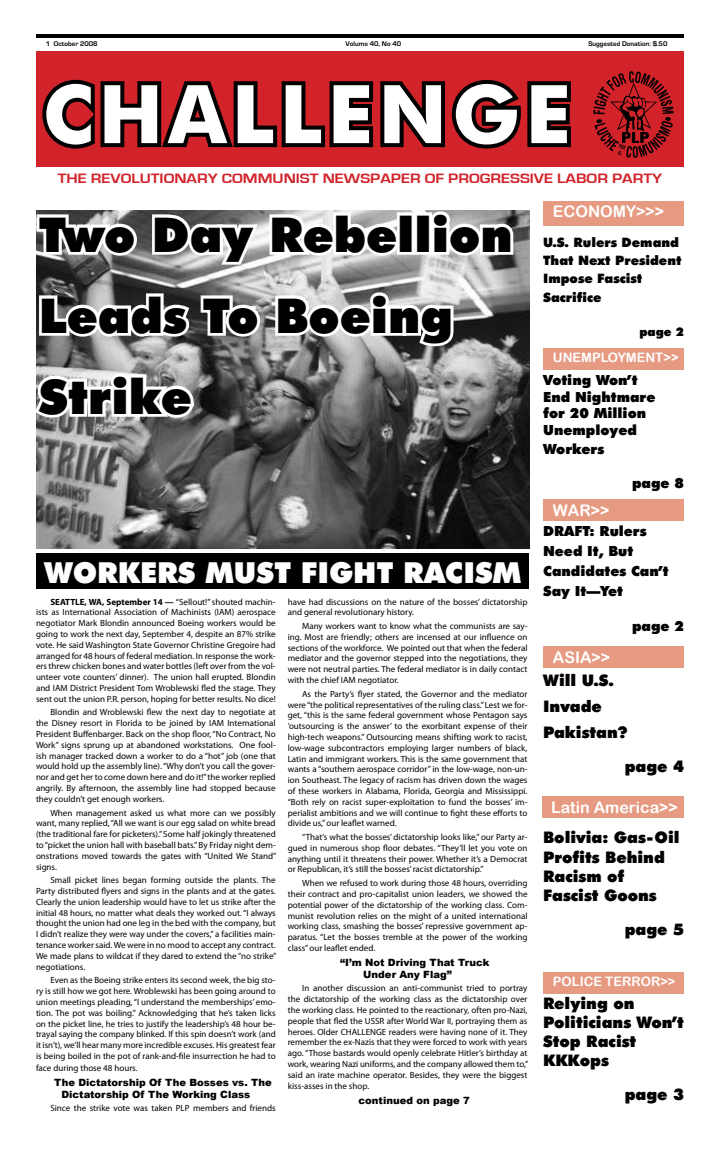
<style>
.page{position:relative;width:720px;height:1152px;background:#fff}
.page>*{position:absolute;margin:0;border:0;box-sizing:border-box;transform-origin:0 0}
.t1{font:700 81px "Futura BT";letter-spacing:.06em;color:#fff}
.t2{font:900 48px/81px "Futura BT";color:#000}
.t3{font:900 29px "Futura BT";color:#fff}
.t4{font:900 16px/19.2px "Futura BT";color:#000}
.t5{font:16px "Arial Rounded MT Bold";color:#fff}
.t6{font:900 14px/16.8px "Futura BT";color:#000}
.t7{font:700 14px "Eurostile";color:#d2232a;scale:1.18 1}
.t8{font:900 13px/18.3px "Futura BT";color:#000}
.t9{font:13px "Arial Rounded MT Bold";color:#fff}
.t10{font:900 12px "Futura BT";color:#000}
.t11{font:900 10px/12px "Arial";color:#000}
.t12{font:9px/10.8px "Myriad Pro";color:#000;text-align:justify}
.t13{font:700 7px "Eurostile";color:#000}
.s1{font-weight:700}
</style>
<div class="page">
<img style="left:36px;top:210px;width:494px;height:339px">
<div style="left:36px;top:51px;width:648px;height:115px;background:#d2232a"></div>
<svg style="left:38px;top:79px;width:537px;height:88px"></svg>
<hr style="left:36px;top:34px;width:648px;height:4px;background:#000">
<div style="left:542px;top:796px;width:142px;height:22px;background:#e79a82"></div>
<div style="left:544px;top:348px;width:140px;height:22px;background:#e79a82"></div>
<div style="left:544px;top:646px;width:140px;height:22px;background:#e79a82"></div>
<div style="left:544px;top:201px;width:140px;height:25px;background:#e79a82"></div>
<img style="left:593px;top:71px;width:81px;height:87px">
<div style="left:544px;top:972px;width:140px;height:22px;background:#e79a82"></div>
<div style="left:544px;top:500px;width:140px;height:21px;background:#e79a82"></div>
<svg style="left:36px;top:210px;width:480px;height:139px"></svg>
<svg style="left:36px;top:370px;width:162px;height:53px"></svg>
<div style="left:36px;top:553px;width:493px;height:36px;background:#000"></div>
<p class="t13" style="left:46px;top:40px;width:53px">1 October 2008</p>
<p class="t13" style="left:346px;top:40px;width:57px">Volume 40, No 40</p>
<p class="t13" style="left:588px;top:40px;width:81px">Suggested Donation: $.50</p>
<h1 class="t1" style="left:43px;top:65px;width:530px">CHALLENGE</h1>
<h3 class="t7" style="left:58px;top:171px;width:514px">THE REVOLUTIONARY COMMUNIST NEWSPAPER OF PROGRESSIVE LABOR PARTY</h3>
<h2 class="t2" style="left:39px;top:194px;width:475px">Two Day Rebellion<br>Leads To Boeing<br>Strike</h2>
<h3 class="t3" style="left:44px;top:555px;width:50px">Workers</h3>
<h3 class="t3" style="left:206px;top:555px;width:48px">Must</h3>
<h3 class="t3" style="left:301px;top:555px;width:144px">Fight Racism</h3>
<p class="t12" style="left:36px;top:596px;width:241px;text-indent:14px"><span class="s1">SEATTLE, WA, September 14 —</span> “Sellout!” shouted machin&shy;ists as International Association of Machinists (IAM) aerospace negotiator Mark Blondin announced Boeing workers would be going to work the next day, September 4, despite an 87% strike vote. He said Washington State Governor Christine Gregoire had arranged for 48 hours of federal mediation. In response the work&shy;ers threw chicken bones and water bottles (left over from the vol&shy;unteer vote counters’ dinner). The union hall erupted. Blondin and IAM District President Tom Wroblewski fled the stage. They sent out the union P.R. person, hoping for better results. No dice!</p>
<p class="t12" style="left:36px;top:707px;width:241px;text-indent:14px">Blondin and Wroblewski flew the next day to negotiate at the Disney resort in Florida to be joined by IAM International President Buffenbarger. Back on the shop floor, “No Contract, No Work” signs sprung up at abandoned workstations. One fool&shy;ish manager tracked down a worker to do a “hot” job (one that would hold up the assembly line). “Why don’t you call the gover&shy;nor and get her to come down here and do it!” the worker replied angrily. By afternoon, the assembly line had stopped because they couldn’t get enough workers.</p>
<p class="t12" style="left:36px;top:807px;width:242px;text-indent:14px">When management asked us what more can we possibly want, many replied, “All we want is our egg salad on white bread (the traditional fare for picketers).” Some half jokingly threatened to “picket the union hall with baseball bats.” By Friday night dem&shy;onstrations moved towards the gates with “United We Stand” signs.</p>
<p class="t12" style="left:36px;top:875px;width:242px;text-indent:14px">Small picket lines began forming outside the plants. The Party distributed flyers and signs in the plants and at the gates.<br>Clearly the union leadership would have to let us strike after the initial 48 hours, no matter what deals they worked out. “I always thought the union had one leg in the bed with the company, but I didn’t realize they were way under the covers,” a facilities main&shy;tenance worker said. We were in no mood to accept any contract.<br>We made plans to wildcat if they dared to extend the “no strike” negotiations.</p>
<p class="t12" style="left:36px;top:975px;width:241px;text-indent:14px">Even as the Boeing strike enters its second week, the big sto&shy;ry is still how we got here. Wroblewski has been going around to union meetings pleading, “I understand the memberships’ emo&shy;tion. The pot was boiling.” Acknowledging that he’s taken licks on the picket line, he tries to justify the leadership’s 48 hour be&shy;trayal saying the company blinked. If this spin doesn’t work (and it isn’t), we’ll hear many more incredible excuses. His greatest fear is being boiled in the pot of rank-and-file insurrection he had to</p>
<p class="t12" style="left:36px;top:1062px;width:103px">face during those 48 hours.</p>
<p class="t11" style="left:61px;top:1076px;width:212px;text-indent:-7px">The Dictatorship Of The Bosses vs. The<br>Dictatorship Of The Working Class</p>
<p class="t12" style="left:50px;top:1103px;width:227px">Since the strike vote was taken PLP members and friends</p>
<p class="t12" style="left:288px;top:596px;width:241px">have had discussions on the nature of the bosses’ dictatorship and general revolutionary history.</p>
<p class="t12" style="left:288px;top:621px;width:241px;text-indent:14px">Many workers want to know what the communists are say&shy;ing. Most are friendly; others are incensed at our influence on sections of the workforce. We pointed out that when the federal mediator and the governor stepped into the negotiations, they were not neutral parties. The federal mediator is in daily contact with the chief IAM negotiator.</p>
<p class="t12" style="left:288px;top:688px;width:241px;text-indent:14px">As the Party’s flyer stated, the Governor and the mediator were “the political representatives of the ruling class.” Lest we for&shy;get, “this is the same federal government whose Pentagon says ‘outsourcing is the answer’ to the exorbitant expense of their high-tech weapons.” Outsourcing means shifting work to racist, low-wage subcontractors employing larger numbers of black, Latin and immigrant workers. This is the same government that wants a “southern aerospace corridor” in the low-wage, non-un&shy;ion Southeast. The legacy of racism has driven down the wages of these workers in Alabama, Florida, Georgia and Mississippi. “Both rely on racist super-exploitation to fund the bosses’ im&shy;perialist ambitions and we will continue to fight these efforts to divide us,” our leaflet warned.</p>
<p class="t12" style="left:288px;top:831px;width:241px;text-indent:14px">“That’s what the bosses’ dictatorship looks like,” our Party ar&shy;gued in numerous shop floor debates. “They’ll let you vote on anything until it threatens their power. Whether it’s a Democrat or Republican, it’s still the bosses’ racist dictatorship.”</p>
<p class="t12" style="left:288px;top:878px;width:241px;text-indent:14px">When we refused to work during those 48 hours, overriding their contract and pro-capitalist union leaders, we showed the potential power of the dictatorship of the working class. Com&shy;munist revolution relies on the might of a united international working class, smashing the bosses’ repressive government ap&shy;paratus. “Let the bosses tremble at the power of the working class” our leaflet ended.</p>
<p class="t11" style="left:363px;top:956px;width:128px;text-indent:-23px">“I’m Not Driving That Truck<br>Under Any Flag”</p>
<p class="t12" style="left:288px;top:983px;width:242px;text-indent:14px">In another discussion an anti-communist tried to portray the dictatorship of the working class as the dictatorship over the working class. He pointed to the reactionary, often pro-Nazi, people that fled the USSR after World War II, portraying them as heroes. Older CHALLENGE readers were having none of it. They remember the ex-Nazis that they were forced to work with years ago. “Those bastards would openly celebrate Hitler’s birthday at work, wearing Nazi uniforms, and the company allowed them to,” said an irate machine operator. Besides, they were the biggest kiss-asses in the shop.</p>
<p class="t11" style="left:359px;top:1094px;width:113px">continued on page 7</p>
<h3 class="t5" style="left:553px;top:202px;width:113px">ECONOMY&gt;&gt;&gt;</h3>
<h3 class="t8" style="left:543px;top:234px;width:140px">U.S. Rulers Demand<br>That Next President<br>Impose Fascist<br>Sacrifice</h3>
<h3 class="t10" style="left:640px;top:325px;width:46px">page 2</h3>
<h3 class="t9" style="left:553px;top:350px;width:127px">UNEMPLOYMENT&gt;&gt;</h3>
<h3 class="t6" style="left:543px;top:371px;width:114px">Voting Won’t<br>End Nightmare for 20 Million<br>Unemployed</h3>
<h3 class="t6" style="left:543px;top:441px;width:63px">Workers</h3>
<h3 class="t6" style="left:632px;top:475px;width:53px">page 8</h3>
<h3 class="t5" style="left:553px;top:501px;width:58px">WAR&gt;&gt;</h3>
<h3 class="t6" style="left:543px;top:521px;width:127px;line-height:20px">DRAFT: Rulers<br>Need It, But<br>Candidates Can’t<br>Say It—Yet</h3>
<h3 class="t6" style="left:632px;top:618px;width:53px">page 2</h3>
<h3 class="t5" style="left:553px;top:648px;width:59px">ASIA&gt;&gt;</h3>
<h3 class="t4" style="left:543px;top:667px;width:86px;line-height:26px">Will U.S.<br>Invade<br>Pakistan?</h3>
<h3 class="t4" style="left:625px;top:756px;width:61px">page 4</h3>
<h3 class="t5" style="left:551px;top:798px;width:128px">LATIN AMERICA&gt;&gt;</h3>
<h3 class="t4" style="left:543px;top:828px;width:138px">Bolivia: Gas-Oil<br>Profits Behind<br>Racism of<br>Fascist Goons</h3>
<h3 class="t4" style="left:625px;top:920px;width:61px">page 5</h3>
<h3 class="t9" style="left:553px;top:974px;width:18px">POLICE</h3>
<h3 class="t9" style="left:605px;top:974px;width:72px">TERROR&gt;&gt;</h3>
<h3 class="t4" style="left:543px;top:994px;width:142px">Relying on<br>Politicians Won’t<br>Stop Racist<br>KKKops</h3>
<h3 class="t4" style="left:625px;top:1084px;width:61px">page 3</h3>
</div>
